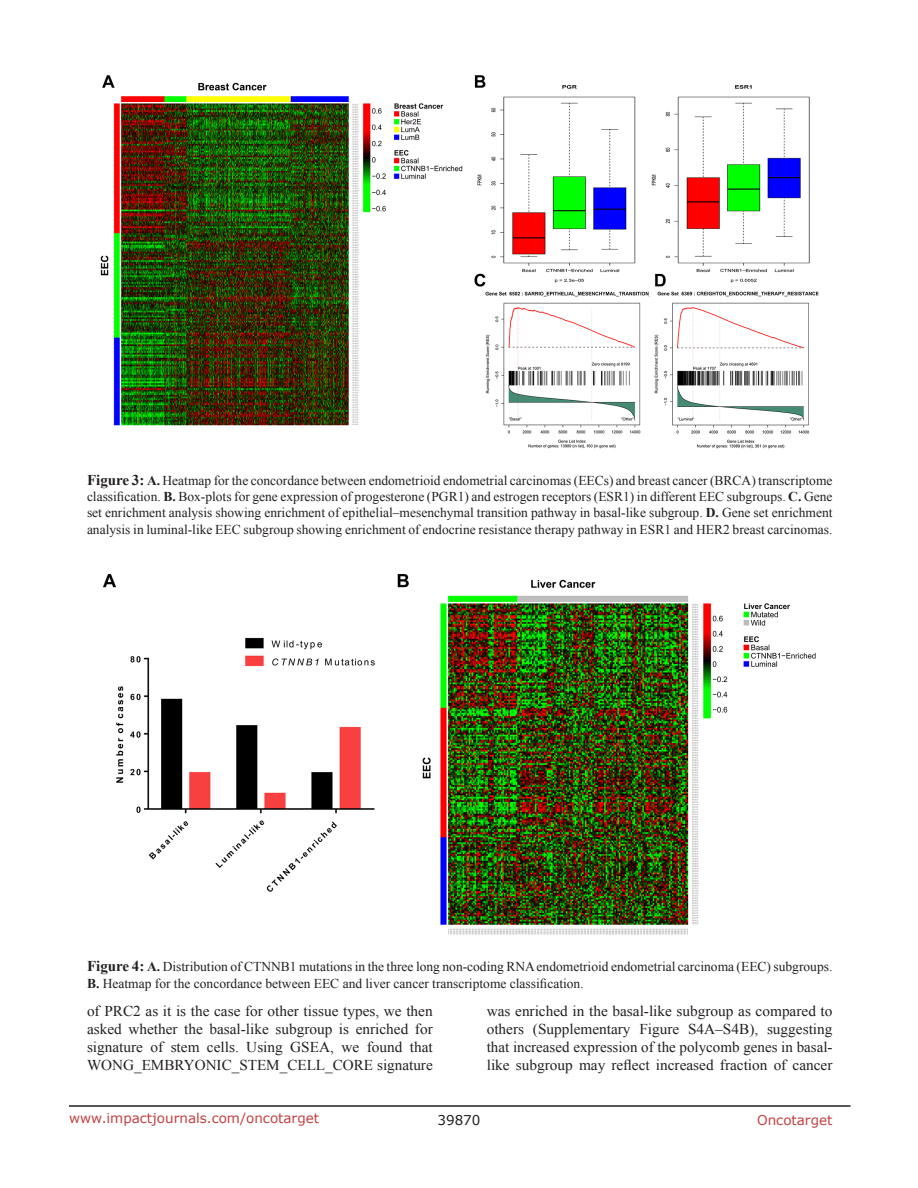
<style>
.page{position:relative;width:918px;height:1188px;background:#fff}
.page>*{position:absolute;margin:0;border:0;box-sizing:border-box;transform-origin:0 0}
.BodyText{font:15px/18px "Times New Roman";color:#231f20;text-align:justify}
.FigureText{font:13.5px/16.2px "Times New Roman";color:#231f20;text-align:justify}
.t1{font:13.5px "Verdana";color:#c24141}
.t2{font:13.5px "Verdana";color:#231f20}
.s1{font-weight:700;font-size:15px}
.s2{font-weight:700}
</style>
<div class="page">
<hr style="left:69px;top:1105px;width:781px;height:2px;background:#231f20">
<img style="left:100px;top:75px;width:719px;height:374px">
<img style="left:103px;top:574px;width:713px;height:361px">
<p class="FigureText" style="left:87px;top:472px;width:747px"><span class="s1">Figure 3:</span> <span class="s2">A.</span> Heatmap for the concordance between endometrioid endometrial carcinomas (EECs) and breast cancer (BRCA) transcriptome classification. <span class="s2">B.</span> Box-plots for gene expression of progesterone (PGR1) and estrogen receptors (ESR1) in different EEC subgroups. <span class="s2">C.</span> Gene set enrichment analysis showing enrichment of epithelial–mesenchymal transition pathway in basal-like subgroup. <span class="s2">D.</span> Gene set enrichment analysis in luminal-like EEC subgroup showing enrichment of endocrine resistance therapy pathway in ESR1 and HER2 breast carcinomas.</p>
<p class="FigureText" style="left:87px;top:959px;width:747px"><span class="s1">Figure 4:</span> <span class="s2">A.</span> Distribution of CTNNB1 mutations in the three long non-coding RNA endometrioid endometrial carcinoma (EEC) subgroups.<br><span class="s2">B.</span> Heatmap for the concordance between EEC and liver cancer transcriptome classification.</p>
<p class="BodyText" style="left:87px;top:1002px;width:347px">of PRC2 as it is the case for other tissue types, we then asked whether the basal-like subgroup is enriched for signature of stem cells. Using GSEA, we found that WONG_EMBRYONIC_STEM_CELL_CORE signature</p>
<p class="BodyText" style="left:487px;top:1002px;width:347px">was enriched in the basal-like subgroup as compared to others (Supplementary Figure S4A–S4B), suggesting that increased expression of the polycomb genes in basal&shy;like subgroup may reflect increased fraction of cancer</p>
<p class="t1" style="left:69px;top:1109px;width:252px">www.impactjournals.com/oncotarget</p>
<p class="t2" style="left:438px;top:1111px;width:44px">39870</p>
<p class="t1" style="left:757px;top:1111px;width:77px">Oncotarget</p>
</div>
